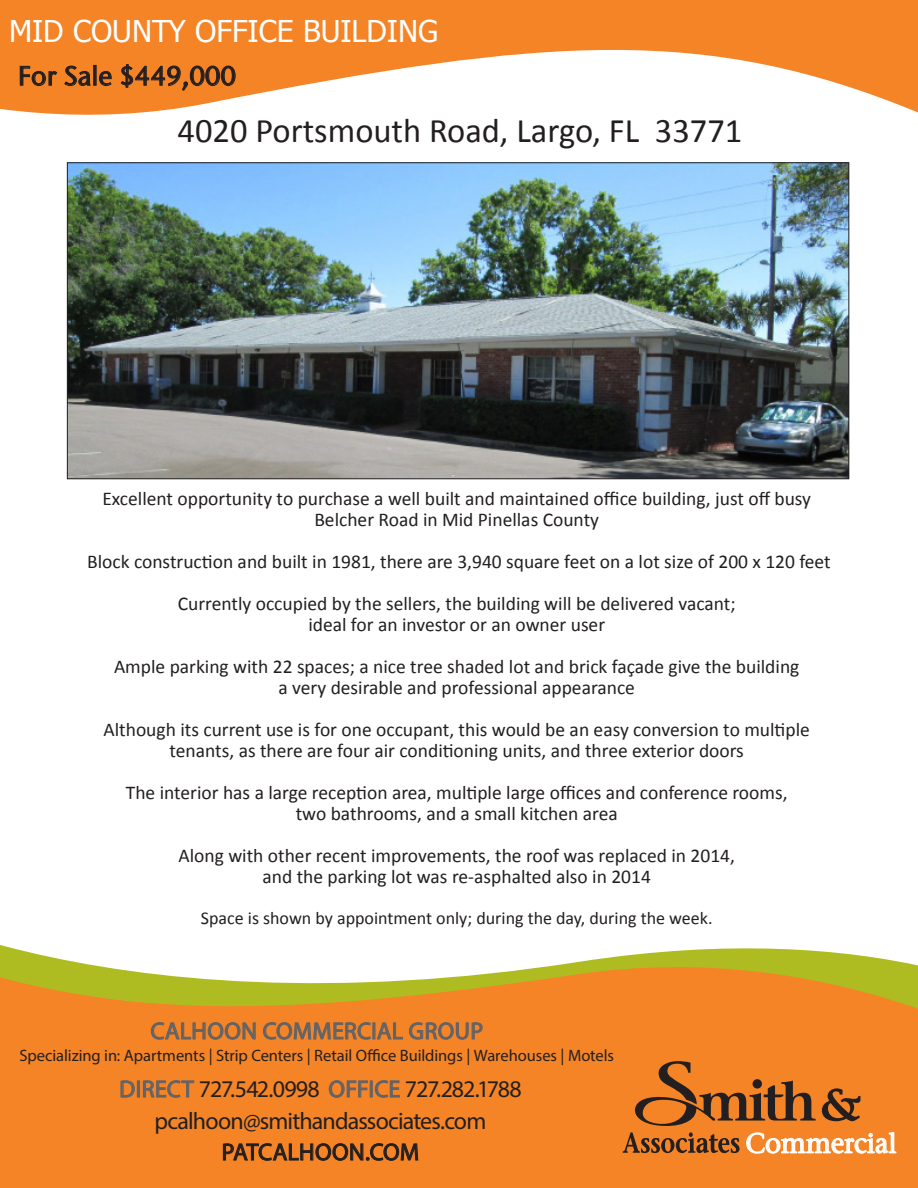
<style>
.page{position:relative;width:918px;height:1188px;background:#fff}
.page>*{position:absolute;margin:0;border:0;box-sizing:border-box;transform-origin:0 0}
.t1{font:34.5px "Calibri";color:#231f20}
.t2{font:30px "Tahoma";color:#fff}
.t3{font:27.75px "Stone Serif OSITCTT Medium";letter-spacing:-.005em;color:#fff;scale:.96 1}
.t4{font:27px "Stone Sans ITCTT Medium";color:#231f20}
.t5{font:24px "Myriad Pro";letter-spacing:-.03em;color:#231f20}
.t6{font:24px "Myriad Pro";letter-spacing:.01em;color:#636366}
.t7{font:24px "Myriad Pro";letter-spacing:.005em;color:#231f20}
.t8{font:19.5px "Calibri";color:#231f20}
.t9{font:18px "Calibri";color:#231f20}
.t10{font:16.5px "Myriad Pro";letter-spacing:-.005em;color:#231f20}
.s1{color:#636366}
</style>
<div class="page">
<div style="left:0;top:1059px;width:918px;height:129px;background:#f58427"></div>
<svg style="left:0;top:945px;width:918px;height:114px;fill:#f58427"></svg>
<svg style="left:0;top:0;width:918px;height:115px;fill:#f58427"></svg>
<svg style="left:20px;top:66px;width:38px;height:20px"></svg>
<svg style="left:64px;top:65px;width:27px;height:21px"></svg>
<div style="left:93px;top:65px;width:3px;height:21px;border:1px solid #231f20"></div>
<svg style="left:99px;top:71px;width:13px;height:15px"></svg>
<svg style="left:120px;top:64px;width:116px;height:27px"></svg>
<svg style="left:623px;top:1061px;width:274px;height:102px"></svg>
<img style="left:69px;top:165px;width:778px;height:312px">
<svg style="left:151px;top:1018px;width:105px;height:22px"></svg>
<svg style="left:263px;top:1018px;width:140px;height:25px"></svg>
<svg style="left:409px;top:1022px;width:74px;height:18px"></svg>
<svg style="left:120px;top:1080px;width:15px;height:18px"></svg>
<div style="left:137px;top:1081px;width:3px;height:16px;border:1px solid #636366"></div>
<svg style="left:143px;top:1080px;width:51px;height:18px"></svg>
<svg style="left:329px;top:1080px;width:39px;height:18px"></svg>
<div style="left:370px;top:1081px;width:3px;height:16px;border:1px solid #636366"></div>
<svg style="left:375px;top:1080px;width:25px;height:18px"></svg>
<svg style="left:223px;top:1143px;width:195px;height:18px"></svg>
<p class="t2" style="left:9px;top:11px;width:431px">MID COUNTY OFFICE BUILDING</p>
<p class="t4" style="left:18px;top:59px;width:219px">For Sale $449,000</p>
<p class="t1" style="left:178px;top:108px;width:566px">4020 Portsmouth Road, Largo, FL 33771</p>
<p class="t8" style="left:102px;top:486px;width:710px">Excellent opportunity to purchase a well built and maintained office building, just off busy</p>
<p class="t8" style="left:314px;top:507px;width:286px">Belcher Road in Mid Pinellas County</p>
<p class="t8" style="left:87px;top:549px;width:745px">Block construction and built in 1981, there are 3,940 square feet on a lot size of 200 x 120 feet</p>
<p class="t8" style="left:178px;top:591px;width:559px">Currently occupied by the sellers, the building will be delivered vacant;</p>
<p class="t8" style="left:308px;top:612px;width:298px">ideal for an investor or an owner user</p>
<p class="t8" style="left:114px;top:654px;width:687px">Ample parking with 22 spaces; a nice tree shaded lot and brick façade give the building</p>
<p class="t8" style="left:278px;top:675px;width:358px">a very desirable and professional appearance</p>
<p class="t8" style="left:104px;top:717px;width:708px">Although its current use is for one occupant, this would be an easy conversion to multiple</p>
<p class="t8" style="left:170px;top:738px;width:576px">tenants, as there are four air conditioning units, and three exterior doors</p>
<p class="t8" style="left:126px;top:780px;width:663px">The interior has a large reception area, multiple large offices and conference rooms,</p>
<p class="t8" style="left:296px;top:801px;width:323px">two bathrooms, and a small kitchen area</p>
<p class="t8" style="left:178px;top:843px;width:558px">Along with other recent improvements, the roof was replaced in 2014,</p>
<p class="t8" style="left:263px;top:864px;width:390px">and the parking lot was re-asphalted also in 2014</p>
<p class="t9" style="left:201px;top:906px;width:513px">Space is shown by appointment only; during the day, during the week.</p>
<p class="t6" style="left:150px;top:1016px;width:334px">CALHOON COMMERCIAL GROUP</p>
<p class="t10" style="left:20px;top:1045px;width:596px">Specializing in: Apartments | Strip Centers | Retail Office Buildings | Warehouses | Motels</p>
<p class="t5" style="left:119px;top:1074px;width:404px"><span class="s1">DIRECT</span> 727.542.0998 <span class="s1">OFFICE</span> 727.282.1788</p>
<p class="t5" style="left:154px;top:1106px;width:333px">pcalhoon@smithandassociates.com</p>
<p class="t7" style="left:222px;top:1137px;width:199px">PATCALHOON.COM</p>
<p class="t3" style="left:746px;top:1126px;width:159px">Commercial</p>
</div>
